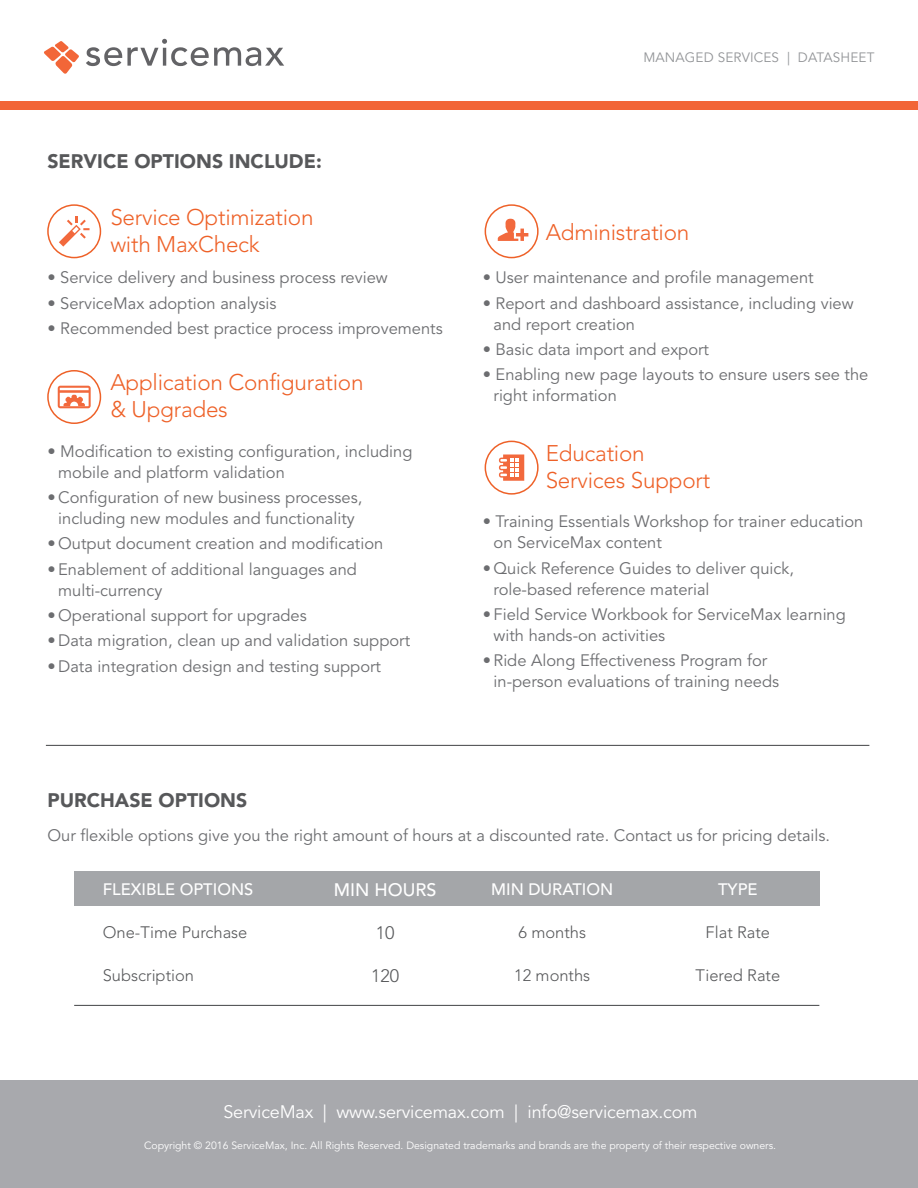
<style>
.page{position:relative;width:918px;height:1188px;background:#fff}
.page>*{position:absolute;margin:0;border:0;box-sizing:border-box;transform-origin:0 0}
.Body_header__para{font:300 22.5px/27px "Avenir LT Std";letter-spacing:-.01em;color:#ee6128}
.Body_header__para-2{font:900 19.5px "Avenir LT Std";color:#57585a}
.Boilerplate-Addresse{font:18px "Avenir LT Std";letter-spacing:-.01em;color:#fff}
.Body_Text_Para2{font:500 18px "Avenir LT Std";color:#fff}
.Body_Text_Para2-2{font:300 18px "Avenir LT Std";color:#57585a}
.Main_bullets_2{font:16.5px/21px "Avenir LT Std";color:#6c6d70}
.Body_Text_Para2-3{font:16.5px "Avenir LT Std";color:#6c6d70}
.Body_Text_Para2-4{font:300 16.5px "Avenir LT Std";color:#57585a}
.Body_Text_Para2-5{font:500 16.5px "Avenir LT Std";color:#fff}
.Body_header_sm{font:13.5px "Avenir LT Std";letter-spacing:.01em;color:#939598}
.Copyright{font:10.5px "Avenir LT Std";color:#fff}
</style>
<div class="page">
<div style="left:0;top:1080px;width:918px;height:108px;background:#a8a9ad"></div>
<div style="left:47px;top:204px;width:54px;height:54px;border:2px solid #ee6128;border-radius:50%"></div>
<div style="left:485px;top:204px;width:54px;height:54px;border:2px solid #ee6128;border-radius:50%"></div>
<div style="left:485px;top:441px;width:54px;height:54px;border:2px solid #ee6128;border-radius:50%"></div>
<div style="left:47px;top:370px;width:54px;height:54px;border:2px solid #ee6128;border-radius:50%"></div>
<div style="left:74px;top:871px;width:745px;height:34px;background:#a4a6a9"></div>
<div style="left:0;top:101px;width:918px;height:9px;background:#f26537"></div>
<svg style="left:44px;top:41px;width:35px;height:33px"></svg>
<svg style="left:86px;top:39px;width:198px;height:27px"></svg>
<svg style="left:58px;top:386px;width:33px;height:22px"></svg>
<svg style="left:498px;top:219px;width:30px;height:22px"></svg>
<svg style="left:59px;top:216px;width:31px;height:31px"></svg>
<svg style="left:499px;top:455px;width:25px;height:26px"></svg>
<hr style="left:46px;top:745px;width:823px;height:1px;background:#57585a">
<hr style="left:74px;top:1005px;width:745px;height:1px;background:#57585a">
<p class="Body_header__para-2" style="left:47px;top:149px;width:276px">SERVICE OPTIONS INCLUDE:</p>
<p class="Body_header__para" style="left:110px;top:204px;width:205px">Service Optimization with MaxCheck</p>
<p class="Main_bullets_2" style="left:47px;top:268px;width:342px">• Service delivery and business process review</p>
<p class="Main_bullets_2" style="left:47px;top:293px;width:231px">• ServiceMax adoption analysis</p>
<p class="Main_bullets_2" style="left:47px;top:318px;width:397px">• Recommended best practice process improvements</p>
<p class="Body_header__para" style="left:110px;top:369px;width:255px">Application Configuration &amp; Upgrades</p>
<p class="Main_bullets_2" style="left:58px;top:441px;width:356px;text-indent:-11px">• Modification to existing configuration, including mobile and platform validation</p>
<p class="Main_bullets_2" style="left:47px;top:487px;width:316px;text-align:center">• Configuration of new business processes, including new modules and functionality</p>
<p class="Main_bullets_2" style="left:47px;top:534px;width:337px">• Output document creation and modification</p>
<p class="Main_bullets_2" style="left:58px;top:559px;width:300px;text-indent:-11px">• Enablement of additional languages and multi-currency</p>
<p class="Main_bullets_2" style="left:47px;top:605px;width:261px">• Operational support for upgrades</p>
<p class="Main_bullets_2" style="left:47px;top:631px;width:364px">• Data migration, clean up and validation support</p>
<p class="Main_bullets_2" style="left:47px;top:656px;width:335px">• Data integration design and testing support</p>
<p class="Body_header_sm" style="left:643px;top:49px;width:233px">MANAGED SERVICES | DATASHEET</p>
<p class="Body_header__para" style="left:546px;top:219px;width:145px">Administration</p>
<p class="Main_bullets_2" style="left:483px;top:268px;width:332px">• User maintenance and profile management</p>
<p class="Main_bullets_2" style="left:494px;top:293px;width:362px;text-indent:-11px">• Report and dashboard assistance, including view and report creation</p>
<p class="Main_bullets_2" style="left:483px;top:339px;width:228px">• Basic data import and export</p>
<p class="Main_bullets_2" style="left:494px;top:365px;width:376px;text-indent:-11px">• Enabling new page layouts to ensure users see the right information</p>
<p class="Body_header__para" style="left:546px;top:439px;width:166px">Education<br>Services Support</p>
<p class="Main_bullets_2" style="left:494px;top:512px;width:371px;text-indent:-11px">• Training Essentials Workshop for trainer education on ServiceMax content</p>
<p class="Main_bullets_2" style="left:494px;top:558px;width:302px;text-indent:-11px">• Quick Reference Guides to deliver quick, role-based reference material</p>
<p class="Main_bullets_2" style="left:494px;top:604px;width:354px;text-indent:-11px">• Field Service Workbook for ServiceMax learning with hands-on activities</p>
<p class="Main_bullets_2" style="left:494px;top:651px;width:287px;text-indent:-11px">• Ride Along Effectiveness Program for in-person evaluations of training needs</p>
<p class="Body_header__para-2" style="left:47px;top:788px;width:202px">PURCHASE OPTIONS</p>
<p class="Body_Text_Para2-3" style="left:47px;top:826px;width:784px">Our flexible options give you the right amount of hours at a discounted rate. Contact us for pricing details.</p>
<p class="Body_Text_Para2-5" style="left:103px;top:879px;width:152px">FLEXIBLE OPTIONS</p>
<p class="Body_Text_Para2-4" style="left:103px;top:922px;width:146px">One-Time Purchase</p>
<p class="Body_Text_Para2-4" style="left:103px;top:965px;width:93px">Subscription</p>
<p class="Body_Text_Para2" style="left:334px;top:879px;width:104px">MIN HOURS</p>
<p class="Body_Text_Para2-2" style="left:376px;top:922px;width:20px">10</p>
<p class="Body_Text_Para2-2" style="left:371px;top:965px;width:30px">120</p>
<p class="Body_Text_Para2-5" style="left:491px;top:879px;width:124px">MIN DURATION</p>
<p class="Body_Text_Para2-4" style="left:518px;top:922px;width:69px">6 months</p>
<p class="Body_Text_Para2-4" style="left:514px;top:965px;width:78px">12 months</p>
<p class="Body_Text_Para2-5" style="left:718px;top:879px;width:41px">TYPE</p>
<p class="Body_Text_Para2-4" style="left:706px;top:922px;width:66px">Flat Rate</p>
<p class="Body_Text_Para2-4" style="left:696px;top:965px;width:86px">Tiered Rate</p>
<p class="Boilerplate-Addresse" style="left:223px;top:1101px;width:476px">ServiceMax | www.servicemax.com | info@servicemax.com</p>
<p class="Copyright" style="left:144px;top:1139px;width:634px">Copyright © 2016 ServiceMax, Inc. All Rights Reserved. Designated trademarks and brands are the property of their respective owners.</p>
</div>
